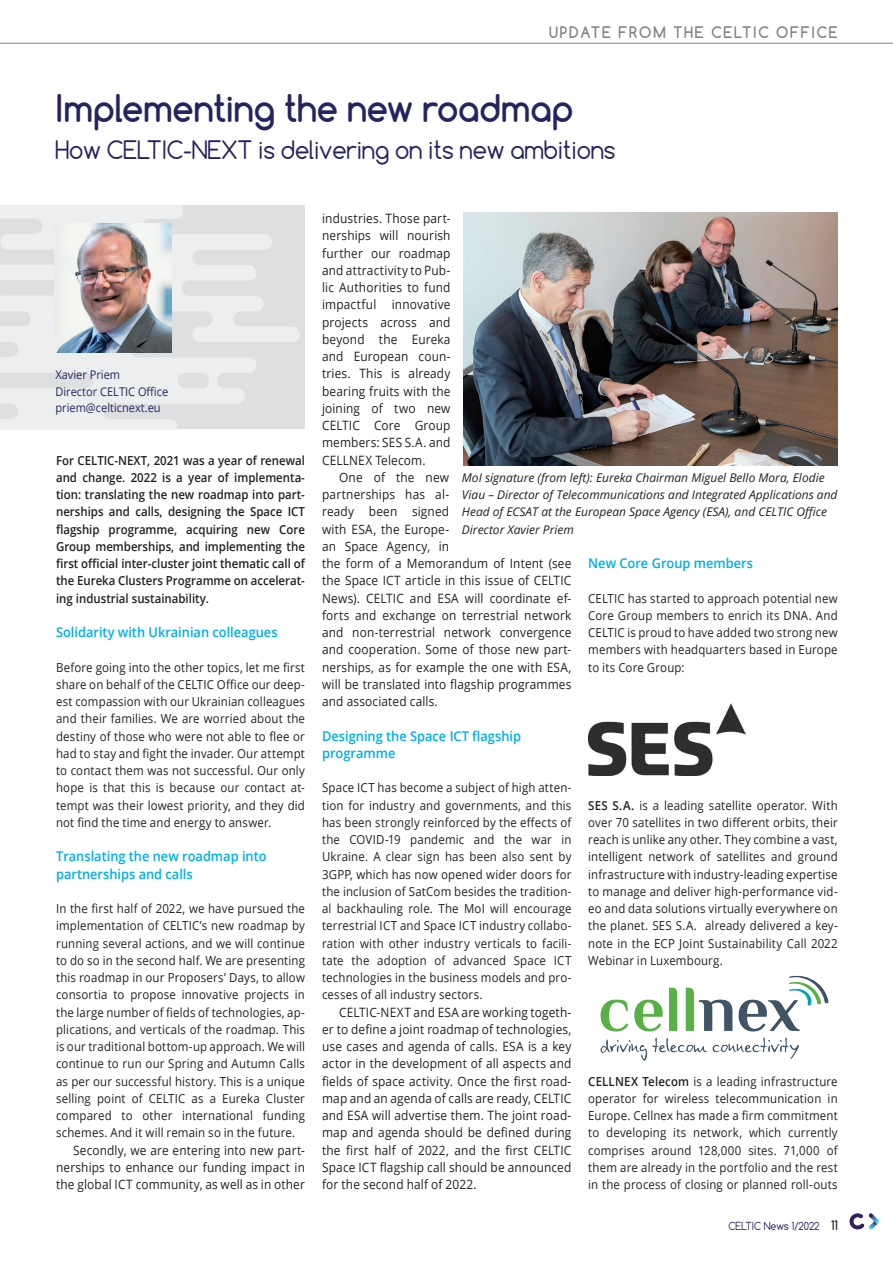
<style>
.page{position:relative;width:893px;height:1263px;background:#fff}
.page>*{position:absolute;margin:0;border:0;box-sizing:border-box;transform-origin:0 0}
.t1{font:700 36px "Comfortaa";letter-spacing:-.005em;color:#26245e;scale:.95 1}
.t2{font:24px "Comfortaa";letter-spacing:-.01em;color:#26245e;scale:.95 1}
.t3{font:700 15px "Comfortaa";letter-spacing:.125em;color:#808285;scale:.95 1}
.t4{font:600 13.5px/17.2px "Open Sans";color:#00aee5;scale:.95 1}
.t5{font:12.9px/17.2px "Open Sans";letter-spacing:.015em;color:#231f20;text-align:justify;scale:.92 1}
.t6{font:12.45px/17.2px "Open Sans";letter-spacing:.015em;color:#231f20;text-align:justify;scale:.92 1}
.t7{font:600 12.45px/17.2px "Open Sans";color:#231f20;text-align:justify;scale:.92 1}
.t8{font:italic 12px/17.2px "Open Sans";color:#231f20}
.t9{font:12px/16.5px "Open Sans";color:#26245e;scale:.92 1}
.t10{font:10.5px "Comfortaa";letter-spacing:-.005em;color:#26245e;scale:.92 1}
.s1{font-weight:600}
.s2{font-weight:700;font-size:12.45px;color:#231f20}
</style>
<div class="page">
<img style="left:849px;top:1213px;width:30px;height:17px">
<img style="left:588px;top:703px;width:157px;height:72px">
<img style="left:600px;top:975px;width:229px;height:86px">
<svg style="left:0;top:206px;width:302px;height:223px;background:#e5e6e7"></svg>
<img style="left:55px;top:224px;width:116px;height:129px">
<img style="left:463px;top:213px;width:375px;height:252px">
<hr style="left:0;top:43px;width:893px;height:1px;background:#808285">
<p class="t3" style="left:549px;top:23px;width:305px">UPDATE FROM THE CELTIC OFFICE</p>
<h1 class="t1" style="left:55px;top:85px;width:547px">Implementing the new roadmap</h1>
<h2 class="t2" style="left:55px;top:134px;width:591px">How CELTIC-NEXT is delivering on its new ambitions</h2>
<p class="t9" style="left:55px;top:366px;width:124px">Xavier Priem<br>Director CELTIC Office priem@celticnext.eu</p>
<p class="t7" style="left:56px;top:451px;width:272px">For CELTIC-NEXT, 2021 was a year of renewal and change. 2022 is a year of implementa&shy;tion: translating the new roadmap into part&shy;nerships and calls, designing the Space ICT flagship programme, acquiring new Core Group memberships, and implementing the first official inter-cluster joint thematic call of the Eureka Clusters Programme on accelerat&shy;ing industrial sustainability.</p>
<p class="t4" style="left:56px;top:623px;width:235px">Solidarity with Ukrainian colleagues</p>
<p class="t6" style="left:56px;top:658px;width:272px">Before going into the other topics, let me first share on behalf of the CELTIC Office our deep&shy;est compassion with our Ukrainian colleagues and their families. We are worried about the destiny of those who were not able to flee or had to stay and fight the invader. Our attempt to contact them was not successful. Our only hope is that this is because our contact at&shy;tempt was their lowest priority, and they did not find the time and energy to answer.</p>
<p class="t4" style="left:56px;top:847px;width:223px">Translating the new roadmap into partnerships and calls</p>
<p class="t6" style="left:56px;top:900px;width:272px">In the first half of 2022, we have pursued the implementation of CELTIC’s new roadmap by running several actions, and we will continue to do so in the second half. We are presenting this roadmap in our Proposers’ Days, to allow consortia to propose innovative projects in the large number of fields of technologies, ap&shy;plications, and verticals of the roadmap. This is our traditional bottom-up approach. We will continue to run our Spring and Autumn Calls as per our successful history. This is a unique selling point of CELTIC as a Eureka Cluster compared to other international funding schemes. And it will remain so in the future.</p>
<p class="t5" style="left:56px;top:1141px;width:272px;text-indent:17px">Secondly, we are entering into new part&shy;nerships to enhance our funding impact in the global ICT community, as well as in other</p>
<p class="t5" style="left:322px;top:209px;width:141px">industries. Those part&shy;nerships will nourish further our roadmap and attractivity to Pub&shy;lic Authorities to fund impactful innovative projects across and beyond the Eureka and European coun&shy;tries. This is already bearing fruits with the joining of two new CELTIC Core Group members: SES S.A. and CELLNEX Telecom.</p>
<p class="t5" style="left:322px;top:468px;width:273px;text-align:left;text-indent:17px">One of the new<br>partnerships has al-<br>ready been signed<br>with ESA, the Europe-<br>an Space Agency, in<br>the form of a Memorandum of Intent (see the Space ICT article in this issue of CELTIC<br>News). CELTIC and ESA will coordinate ef&shy;forts and exchange on terrestrial network and non-terrestrial network convergence and cooperation. Some of those new part&shy;nerships, as for example the one with ESA, will be translated into flagship programmes and associated calls.</p>
<p class="t4" style="left:322px;top:727px;width:211px">Designing the Space ICT flagship programme</p>
<p class="t6" style="left:322px;top:779px;width:273px">Space ICT has become a subject of high atten&shy;tion for industry and governments, and this has been strongly reinforced by the effects of the COVID-19 pandemic and the war in Ukraine. A clear sign has been also sent by 3GPP, which has now opened wider doors for the inclusion of SatCom besides the tradition&shy;al backhauling role. The MoI will encourage terrestrial ICT and Space ICT industry collabo&shy;ration with other industry verticals to facili&shy;tate the adoption of advanced Space ICT technologies in the business models and pro&shy;cesses of all industry sectors.</p>
<p class="t5" style="left:322px;top:1003px;width:273px;text-indent:17px">CELTIC-NEXT and ESA are working togeth&shy;er to define a joint roadmap of technologies, use cases and agenda of calls. ESA is a key actor in the development of all aspects and fields of space activity. Once the first road&shy;map and an agenda of calls are ready, CELTIC and ESA will advertise them. The joint road&shy;map and agenda should be defined during the first half of 2022, and the first CELTIC Space ICT flagship call should be announced for the second half of 2022.</p>
<p class="t8" style="left:462px;top:468px;width:377px">MoI signature (from left): Eureka Chairman Miguel Bello Mora, Elodie Viau – Director of Telecommunications and Integrated Applications and Head of ECSAT at the European Space Agency (ESA), and CELTIC Office Director Xavier Priem</p>
<p class="t4" style="left:588px;top:554px;width:175px">New Core Group members</p>
<p class="t6" style="left:588px;top:589px;width:273px">CELTIC has started to approach potential new Core Group members to enrich its DNA. And CELTIC is proud to have added two strong new members with headquarters based in Europe to its Core Group:</p>
<p class="t6" style="left:588px;top:796px;width:273px"><span class="s1">SES S.A.</span> is a leading satellite operator. With over 70 satellites in two different orbits, their reach is unlike any other. They combine a vast, intelligent network of satellites and ground infrastructure with industry-leading expertise to manage and deliver high-performance vid&shy;eo and data solutions virtually everywhere on the planet. SES S.A. already delivered a key&shy;note in the ECP Joint Sustainability Call 2022<br>Webinar in Luxembourg.</p>
<p class="t6" style="left:588px;top:1072px;width:273px"><span class="s1">CELLNEX Telecom</span> is a leading infrastructure operator for wireless telecommunication in Europe. Cellnex has made a firm commitment to developing its network, which currently comprises around 128,000 sites. 71,000 of them are already in the portfolio and the rest in the process of closing or planned roll-outs</p>
<p class="t10" style="left:728px;top:1219px;width:120px">CELTIC News 1/2022 <span class="s2">11</span></p>
</div>
